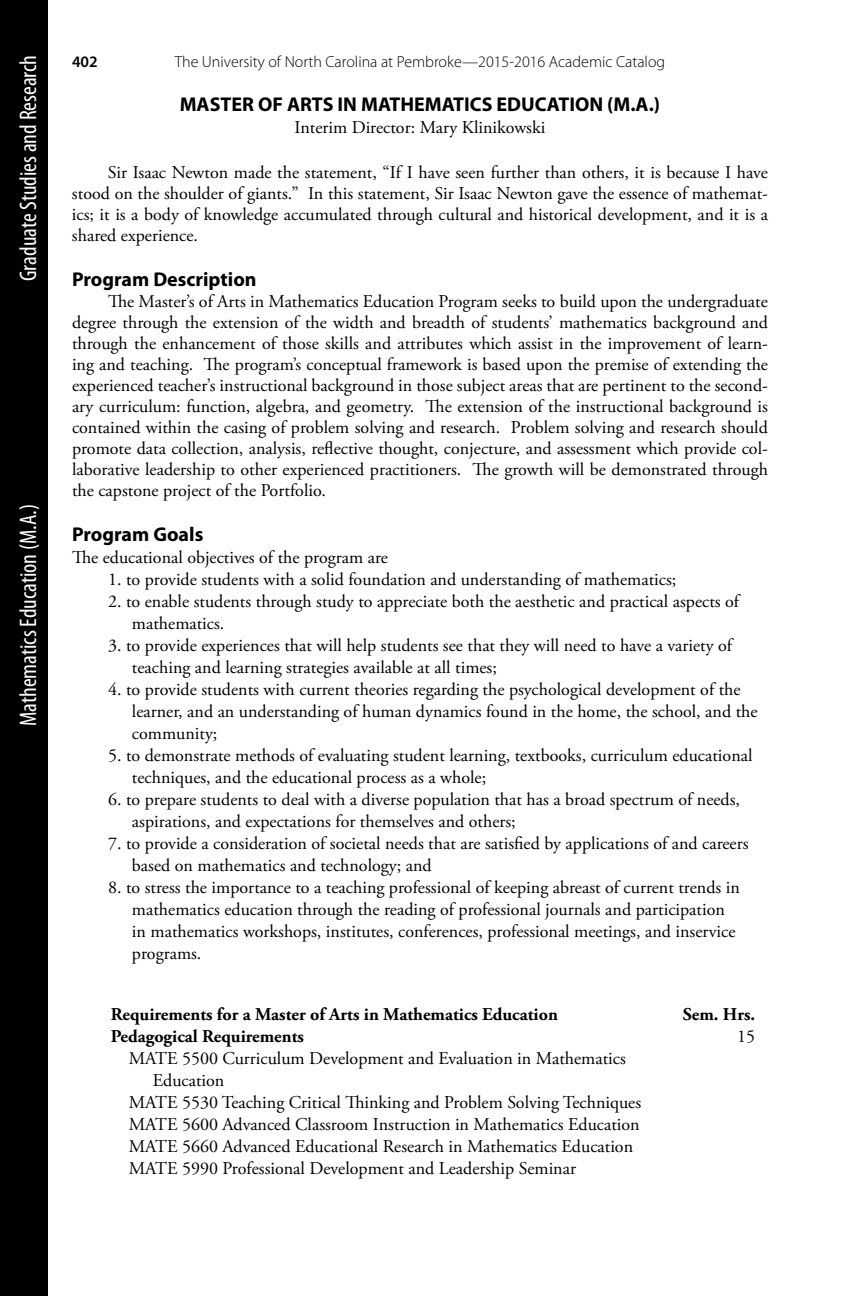
<style>
.page{position:relative;width:864px;height:1296px;background:#fff}
.page>*{position:absolute;margin:0;border:0;box-sizing:border-box;transform-origin:0 0}
.t1{font:condensed 24px "Myriad Pro";color:#fff}
.t2{font:700 20px "Myriad Pro";color:#000}
.t3{font:18px/21px "Adobe Garamond Pro";color:#000}
.t4{font:700 18px "Adobe Garamond Pro";color:#000}
.t5{font:300 16px "Myriad Pro";color:#000}
.t6{font:600 16px "Myriad Pro";color:#000}
</style>
<div class="page">
<div style="left:0;top:0;width:48px;height:1296px;background:#000"></div>
<h1 class="t1" style="left:14px;top:281px;width:228px;rotate:-90deg">Graduate Studies and Research</h1>
<h1 class="t1" style="left:14px;top:726px;width:223px;rotate:-90deg">Mathematics Education (M.A.)</h1>
<p class="t6" style="left:72px;top:52px;width:27px">402</p>
<p class="t5" style="left:175px;top:52px;width:492px">The University of North Carolina at Pembroke—2015-2016 Academic Catalog</p>
<p class="t2" style="left:180px;top:91px;width:482px">MASTER OF ARTS IN MATHEMATICS EDUCATION (M.A.)</p>
<p class="t3" style="left:295px;top:117px;width:252px">Interim Director: Mary Klinikowski</p>
<p class="t3" style="left:72px;top:162px;width:698px;text-align:justify;text-indent:36px">Sir Isaac Newton made the statement, “If I have seen further than others, it is because I have stood on the shoulder of giants.” In this statement, Sir Isaac Newton gave the essence of mathemat‑ ics; it is a body of knowledge accumulated through cultural and historical development, and it is a shared experience.</p>
<p class="t2" style="left:72px;top:266px;width:186px">Program Description</p>
<p class="t3" style="left:72px;top:291px;width:698px;text-align:justify;text-indent:36px">The Master’s of Arts in Mathematics Education Program seeks to build upon the undergraduate degree through the extension of the width and breadth of students’ mathematics background and through the enhancement of those skills and attributes which assist in the improvement of learn‑ ing and teaching. The program’s conceptual framework is based upon the premise of extending the experienced teacher’s instructional background in those subject areas that are pertinent to the second‑ ary curriculum: function, algebra, and geometry. The extension of the instructional background is contained within the casing of problem solving and research. Problem solving and research should promote data collection, analysis, reflective thought, conjecture, and assessment which provide col‑ laborative leadership to other experienced practitioners. The growth will be demonstrated through the capstone project of the Portfolio.</p>
<p class="t2" style="left:72px;top:521px;width:133px">Program Goals</p>
<p class="t3" style="left:72px;top:547px;width:318px">The educational objectives of the program are</p>
<p class="t3" style="left:108px;top:569px;width:570px">1. to provide students with a solid foundation and understanding of mathematics;</p>
<p class="t3" style="left:132px;top:591px;width:609px;line-height:22px;text-indent:-24px">2. to enable students through study to appreciate both the aesthetic and practical aspects of mathematics.</p>
<p class="t3" style="left:132px;top:635px;width:602px;line-height:22px;text-indent:-24px">3. to provide experiences that will help students see that they will need to have a variety of teaching and learning strategies available at all times;</p>
<p class="t3" style="left:132px;top:679px;width:627px;line-height:22px;text-indent:-24px">4. to provide students with current theories regarding the psychological development of the learner, and an understanding of human dynamics found in the home, the school, and the community;</p>
<p class="t3" style="left:132px;top:744px;width:622px;line-height:22px;text-indent:-24px">5. to demonstrate methods of evaluating student learning, textbooks, curriculum educational techniques, and the educational process as a whole;</p>
<p class="t3" style="left:132px;top:788px;width:610px;line-height:22px;text-indent:-24px">6. to prepare students to deal with a diverse population that has a broad spectrum of needs, aspirations, and expectations for themselves and others;</p>
<p class="t3" style="left:132px;top:832px;width:618px;line-height:22px;text-indent:-24px">7. to provide a consideration of societal needs that are satisfied by applications of and careers based on mathematics and technology; and</p>
<p class="t3" style="left:132px;top:876px;width:609px;line-height:22px;text-indent:-24px">8. to stress the importance to a teaching professional of keeping abreast of current trends in mathematics education through the reading of professional journals and participation in mathematics workshops, institutes, conferences, professional meetings, and inservice programs.</p>
<p class="t4" style="left:111px;top:1003px;width:449px">Requirements for a Master of Arts in Mathematics Education</p>
<p class="t4" style="left:683px;top:1003px;width:74px">Sem. Hrs.</p>
<p class="t4" style="left:111px;top:1025px;width:195px">Pedagogical Requirements</p>
<p class="t3" style="left:129px;top:1048px;width:499px">MATE 5500 Curriculum Development and Evaluation in Mathematics</p>
<p class="t3" style="left:153px;top:1070px;width:73px">Education</p>
<p class="t3" style="left:129px;top:1092px;width:514px">MATE 5530 Teaching Critical Thinking and Problem Solving Techniques</p>
<p class="t3" style="left:129px;top:1114px;width:512px">MATE 5600 Advanced Classroom Instruction in Mathematics Education</p>
<p class="t3" style="left:129px;top:1136px;width:506px">MATE 5660 Advanced Educational Research in Mathematics Education</p>
<p class="t3" style="left:129px;top:1158px;width:449px">MATE 5990 Professional Development and Leadership Seminar</p>
<p class="t3" style="left:737px;top:1026px;width:19px">15</p>
</div>
